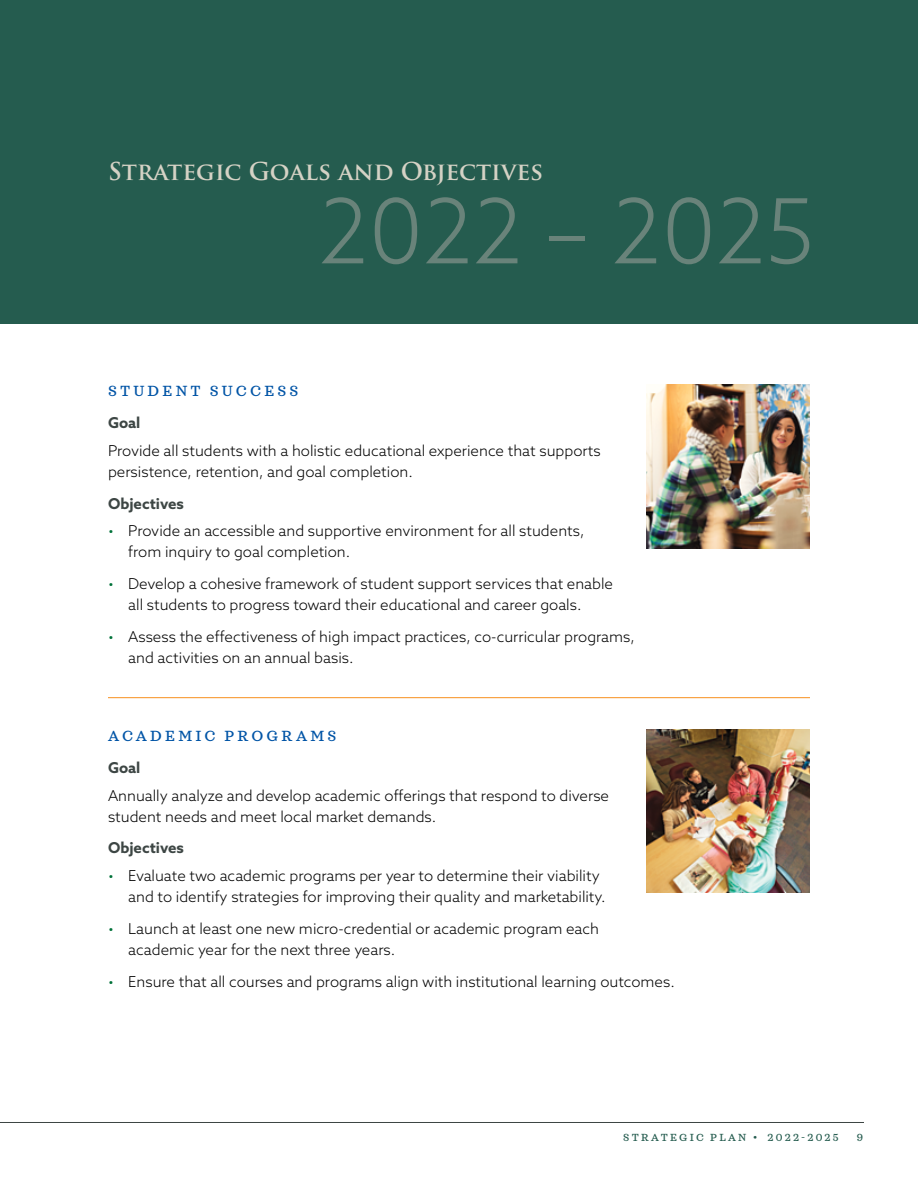
<style>
.page{position:relative;width:918px;height:1188px;background:#fff}
.page>*{position:absolute;margin:0;border:0;box-sizing:border-box;transform-origin:0 0}
.t1{font:300 89.85px "Azo Sans";color:#69837a}
.t2{font:700 24px "Trajan Pro";color:#d5d2c5}
.t3{font:300 15px/21px "Azo Sans";color:#000}
.t4{font:500 15px "Sagona";letter-spacing:.21em;color:#0054a6}
.t5{font:700 15px "Azo Sans";color:#3d4644}
.t6{font:500 10.5px "Sagona";letter-spacing:.21em;color:#255c4f}
.s1{color:#007239}
</style>
<div class="page">
<div style="left:0;top:0;width:918px;height:324px;background:#255c4f"></div>
<img style="left:646px;top:384px;width:164px;height:164px">
<img style="left:646px;top:729px;width:164px;height:164px">
<hr style="left:108px;top:697px;width:702px;height:1px;background:#f7901e">
<hr style="left:0;top:1122px;width:864px;height:1px;background:#3d4644">
<p class="t2" style="left:108px;top:156px;width:437px">STRATEGIC GOALS AND OBJECTIVES</p>
<p class="t1" style="left:319px;top:173px;width:497px">2022 – 2025</p>
<p class="t4" style="left:108px;top:382px;width:192px">STUDENT SUCCESS</p>
<p class="t5" style="left:108px;top:413px;width:34px">Goal</p>
<p class="t3" style="left:108px;top:440px;width:494px">Provide all students with a holistic educational experience that supports persistence, retention, and goal completion.</p>
<p class="t5" style="left:108px;top:493px;width:77px">Objectives</p>
<p class="t3" style="left:128px;top:520px;width:458px;text-indent:-20px"><span class="s1">•</span> Provide an accessible and supportive environment for all students, from inquiry to goal completion.</p>
<p class="t3" style="left:128px;top:573px;width:486px;text-indent:-20px"><span class="s1">•</span> Develop a cohesive framework of student support services that enable all students to progress toward their educational and career goals.</p>
<p class="t3" style="left:128px;top:626px;width:508px;text-indent:-20px"><span class="s1">•</span> Assess the effectiveness of high impact practices, co-curricular programs, and activities on an annual basis.</p>
<p class="t4" style="left:108px;top:727px;width:230px">ACADEMIC PROGRAMS</p>
<p class="t5" style="left:108px;top:758px;width:34px">Goal</p>
<p class="t3" style="left:108px;top:785px;width:503px">Annually analyze and develop academic offerings that respond to diverse student needs and meet local market demands.</p>
<p class="t5" style="left:108px;top:838px;width:77px">Objectives</p>
<p class="t3" style="left:128px;top:865px;width:479px;text-indent:-20px"><span class="s1">•</span> Evaluate two academic programs per year to determine their viability and to identify strategies for improving their quality and marketability.</p>
<p class="t3" style="left:128px;top:918px;width:472px;text-indent:-20px"><span class="s1">•</span> Launch at least one new micro-credential or academic program each academic year for the next three years.</p>
<p class="t3" style="left:108px;top:971px;width:568px"><span class="s1">•</span> Ensure that all courses and programs align with institutional learning outcomes.</p>
<p class="t6" style="left:623px;top:1131px;width:217px">STRATEGIC PLAN • 2022-2025</p>
<p class="t6" style="left:857px;top:1131px;width:8px">9</p>
</div>
